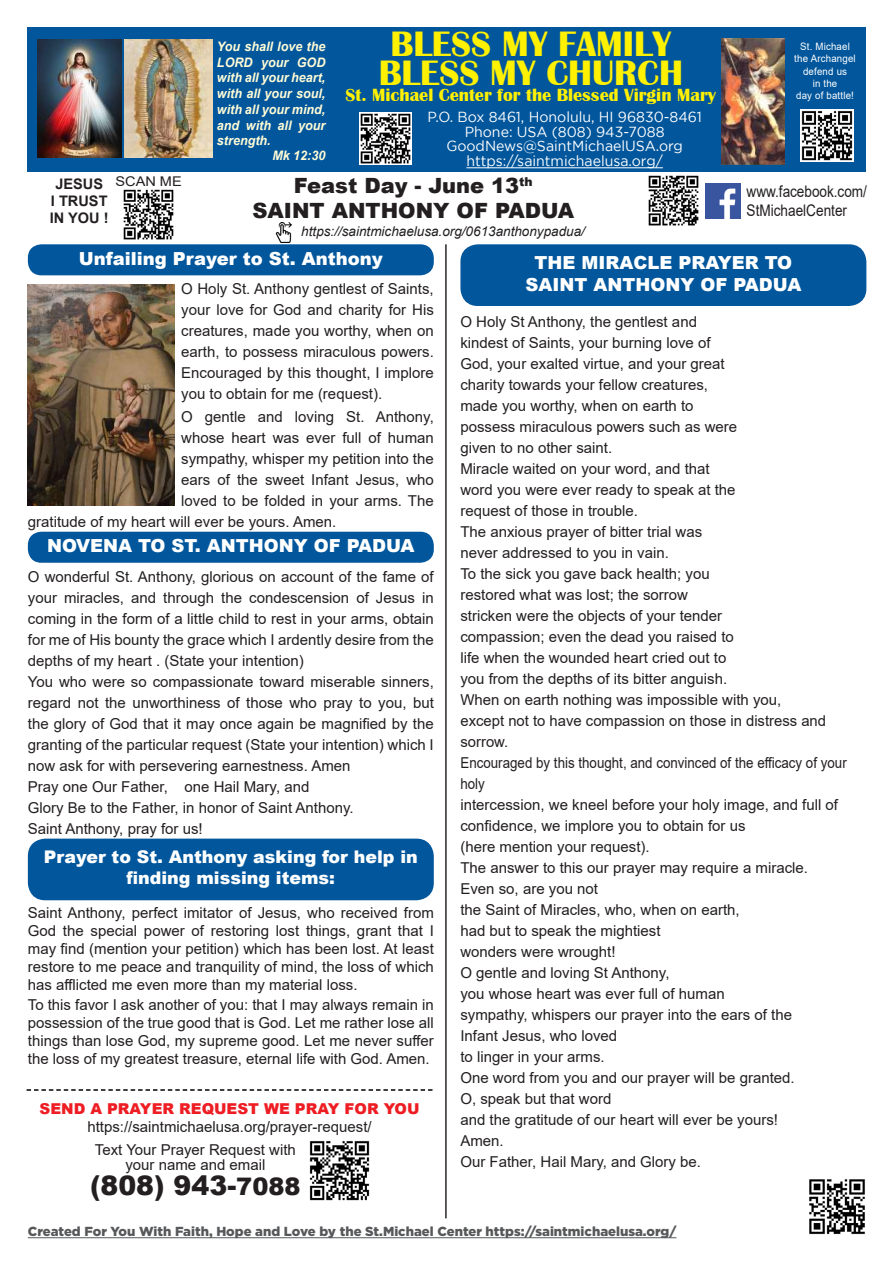
<style>
.page{position:relative;width:893px;height:1263px;background:#fff}
.page>*{position:absolute;margin:0;border:0;box-sizing:border-box;transform-origin:0 0}
.t1{font:700 36.3px/29.1px "Britannic";color:#fff101;text-align:center}
.t2{font:900 26.85px "Arial";color:#231f20}
.t3{font:900 21px/25.2px "Arial";color:#231f20;text-align:center}
.t4{font:700 18.15px "Britannic";color:#fff101}
.t5{font:900 18px/21.6px "Arial";color:#fff;text-align:center}
.t6{font:900 17.4px/21px "Arial";color:#fff;text-align:center}
.t7{font:16.05px/19.2px "Arial";color:#231f20;scale:.85 1}
.t8{font:15px/21px "Arial";color:#231f20;text-align:justify}
.t9{font:900 15px "Arial";color:#ee1d23}
.t10{font:14.55px/14.5px "Gotham";color:#fff;text-align:center}
.t11{font:700 14.55px/16.8px "Arial";color:#231f20;text-align:center}
.t12{font:italic 13.5px "Arial";color:#231f20}
.t13{font:13.35px "Arial";color:#231f20;scale:1.09 1}
.t14{font:italic 700 13.05px "Arial";color:#fffbd6;scale:.96 1}
.t15{font:900 13.05px "Gotham";color:#57585a}
.t16{font:10.2px/12.1px "Arial";letter-spacing:.02em;color:#fff;text-align:center;scale:.95 1}
.s1{font-size:24.15px}
</style>
<div class="page">
<hr style="left:28px;top:1237px;width:648px;height:1px;background:#57585a">
<img style="left:809px;top:1179px;width:56px;height:56px">
<div style="left:28px;top:244px;width:406px;height:31px;background:#01569c;border-radius:14px"></div>
<img style="left:28px;top:284px;width:147px;height:222px">
<div style="left:28px;top:532px;width:406px;height:31px;background:#01569c;border-radius:14px"></div>
<div style="left:28px;top:839px;width:406px;height:61px;background:#01569c;border-radius:17px"></div>
<div style="left:460px;top:244px;width:406px;height:62px;background:#01569c;border-radius:17px"></div>
<img style="left:648px;top:175px;width:51px;height:51px">
<img style="left:123px;top:189px;width:51px;height:51px">
<img style="left:706px;top:184px;width:34px;height:34px">
<div style="left:28px;top:27px;width:838px;height:145px;background:#01569c"></div>
<img style="left:37px;top:39px;width:84px;height:118px">
<img style="left:124px;top:39px;width:88px;height:118px">
<img style="left:721px;top:39px;width:63px;height:126px">
<img style="left:801px;top:109px;width:52px;height:53px">
<hr style="left:466px;top:168px;width:197px;height:1px;background:#fff">
<img style="left:359px;top:113px;width:53px;height:52px">
<img style="left:275px;top:223px;width:16px;height:19px">
<hr style="left:445px;top:244px;width:2px;height:974px;background:#231f20">
<svg style="left:27px;top:1089px;width:405px;height:2px"></svg>
<img style="left:309px;top:1141px;width:61px;height:60px">
<p class="t14" style="left:217px;top:38px;width:114px">You shall love the</p>
<p class="t14" style="left:217px;top:53px;width:114px">LORD your GOD</p>
<p class="t14" style="left:217px;top:69px;width:114px">with all your heart,</p>
<p class="t14" style="left:217px;top:85px;width:115px">with all your soul,</p>
<p class="t14" style="left:217px;top:101px;width:115px">with all your mind,</p>
<p class="t14" style="left:217px;top:116px;width:114px">and with all your</p>
<p class="t14" style="left:217px;top:132px;width:58px">strength.</p>
<p class="t14" style="left:272px;top:146px;width:57px">Mk 12:30</p>
<h1 class="t1" style="left:379px;top:29px;width:306px">BLESS MY FAMILY<br>BLESS MY CHURCH</h1>
<p class="t16" style="left:794px;top:40px;width:66px">St. Michael the Archangel defend us<br>in the<br>day of battle!</p>
<p class="t10" style="left:427px;top:110px;width:276px">P.O. Box 8461, Honolulu, HI 96830-8461<br>Phone: USA (808) 943-7088<br>GoodNews@SaintMichaelUSA.org https://saintmichaelusa.org/</p>
<p class="t4" style="left:346px;top:85px;width:372px">St. Michael Center for the Blessed Virgin Mary</p>
<p class="t11" style="left:50px;top:176px;width:60px">JESUS<br>I TRUST<br>IN YOU !</p>
<p class="t13" style="left:115px;top:172px;width:62px">SCAN ME</p>
<h3 class="t3" style="left:252px;top:172px;width:323px">Feast Day - June 13<sup>th<br></sup>SAINT ANTHONY OF PADUA</h3>
<p class="t12" style="left:301px;top:223px;width:285px">https://saintmichaelusa.org/0613anthonypadua/</p>
<p class="t7" style="left:747px;top:182px;width:143px">www.facebook.com/<br>StMichaelCenter</p>
<p class="t5" style="left:79px;top:247px;width:305px">Unfailing Prayer to St. Anthony</p>
<p class="t8" style="left:181px;top:278px;width:254px">O Holy St. Anthony gentlest of Saints, your love for God and charity for His creatures, made you worthy, when on earth, to possess miraculous powers.<br>Encouraged by this thought, I implore you to obtain for me (request).</p>
<p class="t8" style="left:181px;top:406px;width:254px">O gentle and loving St. Anthony,</p>
<p class="t8" style="left:181px;top:427px;width:254px">whose heart was ever full of human</p>
<p class="t8" style="left:181px;top:448px;width:254px">sympathy, whisper my petition into the</p>
<p class="t8" style="left:181px;top:469px;width:254px">ears of the sweet Infant Jesus, who</p>
<p class="t8" style="left:181px;top:490px;width:254px">loved to be folded in your arms. The</p>
<p class="t8" style="left:28px;top:511px;width:310px">gratitude of my heart will ever be yours. Amen.</p>
<p class="t5" style="left:47px;top:534px;width:369px">NOVENA TO ST. ANTHONY OF PADUA</p>
<p class="t8" style="left:28px;top:566px;width:407px;text-align:left">O wonderful St. Anthony, glorious on account of the fame of your miracles, and through the condescension of Jesus in coming in the form of a little child to rest in your arms, obtain for me of His bounty the grace which I ardently desire from the depths of my heart . (State your intention)<br>You who were so compassionate toward miserable sinners, regard not the unworthiness of those who pray to you, but the glory of God that it may once again be magnified by the granting of the particular request (State your intention) which I now ask for with persevering earnestness. Amen<br>Pray one Our Father, one Hail Mary, and<br>Glory Be to the Father, in honor of Saint Anthony.<br>Saint Anthony, pray for us!</p>
<p class="t6" style="left:44px;top:845px;width:376px">Prayer to St. Anthony asking for help in finding missing items:</p>
<p class="t8" style="left:28px;top:904px;width:407px;line-height:18px">Saint Anthony, perfect imitator of Jesus, who received from God the special power of restoring lost things, grant that I may find (mention your petition) which has been lost. At least restore to me peace and tranquility of mind, the loss of which has afflicted me even more than my material loss.</p>
<p class="t8" style="left:28px;top:996px;width:407px;line-height:18px">To this favor I ask another of you: that I may always remain in possession of the true good that is God. Let me rather lose all things than lose God, my supreme good. Let me never suffer the loss of my greatest treasure, eternal life with God. Amen.</p>
<p class="t9" style="left:40px;top:1098px;width:381px">SEND A PRAYER REQUEST WE PRAY FOR YOU</p>
<p class="t8" style="left:87px;top:1116px;width:286px">https://saintmichaelusa.org/prayer-request/</p>
<p class="t8" style="left:95px;top:1142px;width:202px;line-height:15px;text-align:center">Text Your Prayer Request with your name and email</p>
<h2 class="t2" style="left:90px;top:1166px;width:212px">(808) 943-<span class="s1">7088</span></h2>
<p class="t5" style="left:525px;top:251px;width:277px">THE MIRACLE PRAYER TO<br>SAINT ANTHONY OF PADUA</p>
<p class="t8" style="left:460px;top:311px;width:388px;text-align:left">O Holy St Anthony, the gentlest and<br>kindest of Saints, your burning love of<br>God, your exalted virtue, and your great<br>charity towards your fellow creatures,<br>made you worthy, when on earth to<br>possess miraculous powers such as were<br>given to no other saint.<br>Miracle waited on your word, and that<br>word you were ever ready to speak at the<br>request of those in trouble.<br>The anxious prayer of bitter trial was<br>never addressed to you in vain.<br>To the sick you gave back health; you<br>restored what was lost; the sorrow<br>stricken were the objects of your tender<br>compassion; even the dead you raised to<br>life when the wounded heart cried out to<br>you from the depths of its bitter anguish.<br>When on earth nothing was impossible with you,<br>except not to have compassion on those in distress and sorrow.<br>Encouraged by this thought, and convinced of the efficacy of your holy<br>intercession, we kneel before your holy image, and full of confidence, we implore you to obtain for us<br>(here mention your request).<br>The answer to this our prayer may require a miracle.<br>Even so, are you not<br>the Saint of Miracles, who, when on earth,<br>had but to speak the mightiest<br>wonders were wrought!<br>O gentle and loving St Anthony,<br>you whose heart was ever full of human<br>sympathy, whispers our prayer into the ears of the<br>Infant Jesus, who loved<br>to linger in your arms.<br>One word from you and our prayer will be granted.<br>O, speak but that word<br>and the gratitude of our heart will ever be yours!<br>Amen.<br>Our Father, Hail Mary, and Glory be.</p>
<p class="t15" style="left:28px;top:1224px;width:650px">Created For You With Faith, Hope and Love by the St.Michael Center https://saintmichaelusa.org/</p>
</div>
